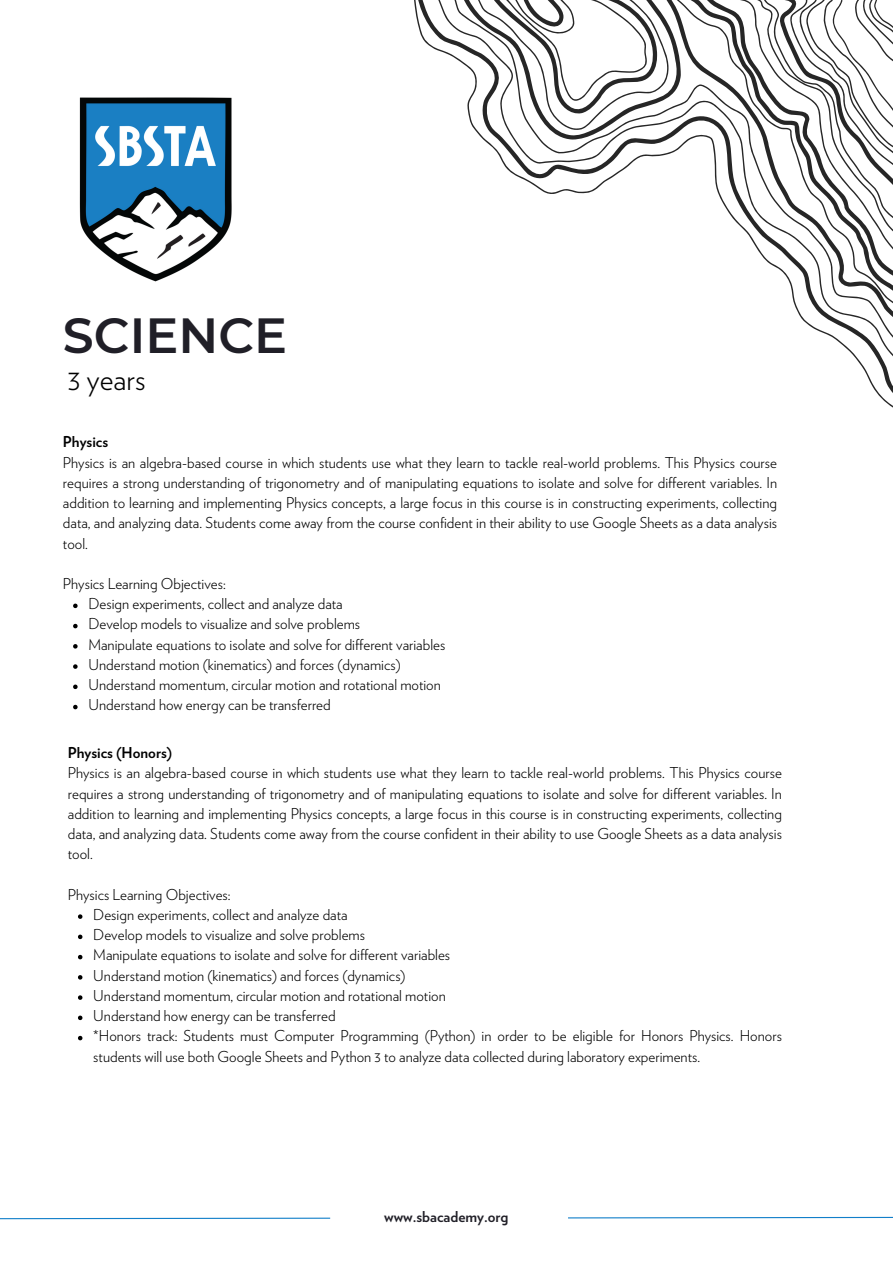
<style>
.page{position:relative;width:893px;height:1264px;background:#fff}
.page>*{position:absolute;margin:0;border:0;box-sizing:border-box;transform-origin:0 0}
.t1{font:600 49.2px "Montserrat";color:#201f27}
.t2{font:300 30px "Verlag";color:#000}
.t3{font:300 15px/20.2px "Verlag";color:#000;text-align:justify}
.t4{font:700 15px "Verlag";color:#000}
.t5{font:700 15px "Verlag";color:#201f27}
</style>
<div class="page">
<svg style="left:568px;top:1216px;width:324px;height:2px"></svg>
<svg style="left:0;top:1217px;width:331px;height:2px"></svg>
<svg style="left:78px;top:914px;width:4px;height:4px"></svg>
<svg style="left:78px;top:934px;width:4px;height:5px"></svg>
<svg style="left:78px;top:954px;width:4px;height:5px"></svg>
<svg style="left:78px;top:975px;width:4px;height:4px"></svg>
<svg style="left:78px;top:995px;width:4px;height:4px"></svg>
<svg style="left:78px;top:1015px;width:4px;height:5px"></svg>
<svg style="left:78px;top:1035px;width:4px;height:5px"></svg>
<svg style="left:414px;top:0;width:478px;height:407px"></svg>
<img style="left:79px;top:97px;width:153px;height:185px">
<svg style="left:73px;top:603px;width:5px;height:5px"></svg>
<svg style="left:73px;top:624px;width:5px;height:4px"></svg>
<svg style="left:73px;top:644px;width:5px;height:4px"></svg>
<svg style="left:73px;top:664px;width:5px;height:5px"></svg>
<svg style="left:73px;top:684px;width:5px;height:5px"></svg>
<svg style="left:73px;top:704px;width:5px;height:5px"></svg>
<p class="t1" style="left:63px;top:305px;width:226px">SCIENCE</p>
<p class="t2" style="left:68px;top:366px;width:79px">3 years</p>
<p class="t4" style="left:63px;top:435px;width:47px">Physics</p>
<p class="t3" style="left:63px;top:453px;width:715px">Physics is an algebra-based course in which students use what they learn to tackle real-world problems. This Physics course requires a strong understanding of trigonometry and of manipulating equations to isolate and solve for different variables. In addition to learning and implementing Physics concepts, a large focus in this course is in constructing experiments, collecting data, and analyzing data. Students come away from the course confident in their ability to use Google Sheets as a data analysis tool.</p>
<p class="t3" style="left:63px;top:574px;width:164px">Physics Learning Objectives:</p>
<p class="t3" style="left:88px;top:594px;width:256px">Design experiments, collect and analyze data</p>
<p class="t3" style="left:88px;top:615px;width:273px">Develop models to visualize and solve problems</p>
<p class="t3" style="left:88px;top:635px;width:358px">Manipulate equations to isolate and solve for different variables</p>
<p class="t3" style="left:88px;top:655px;width:314px">Understand motion (kinematics) and forces (dynamics)</p>
<p class="t3" style="left:88px;top:675px;width:354px">Understand momentum, circular motion and rotational motion</p>
<p class="t3" style="left:88px;top:695px;width:244px">Understand how energy can be transferred</p>
<p class="t4" style="left:68px;top:746px;width:106px">Physics (Honors)</p>
<p class="t3" style="left:68px;top:763px;width:715px">Physics is an algebra-based course in which students use what they learn to tackle real-world problems. This Physics course requires a strong understanding of trigonometry and of manipulating equations to isolate and solve for different variables. In addition to learning and implementing Physics concepts, a large focus in this course is in constructing experiments, collecting data, and analyzing data. Students come away from the course confident in their ability to use Google Sheets as a data analysis tool.</p>
<p class="t3" style="left:68px;top:885px;width:164px">Physics Learning Objectives:</p>
<p class="t3" style="left:93px;top:905px;width:256px">Design experiments, collect and analyze data</p>
<p class="t3" style="left:93px;top:925px;width:273px">Develop models to visualize and solve problems</p>
<p class="t3" style="left:93px;top:945px;width:358px">Manipulate equations to isolate and solve for different variables</p>
<p class="t3" style="left:93px;top:966px;width:314px">Understand motion (kinematics) and forces (dynamics)</p>
<p class="t3" style="left:93px;top:986px;width:354px">Understand momentum, circular motion and rotational motion</p>
<p class="t3" style="left:93px;top:1006px;width:244px">Understand how energy can be transferred</p>
<p class="t3" style="left:93px;top:1026px;width:690px">*Honors track: Students must Computer Programming (Python) in order to be eligible for Honors Physics. Honors students will use both Google Sheets and Python 3 to analyze data collected during laboratory experiments.</p>
<p class="t5" style="left:384px;top:1209px;width:126px">www.sbacademy.org</p>
</div>
